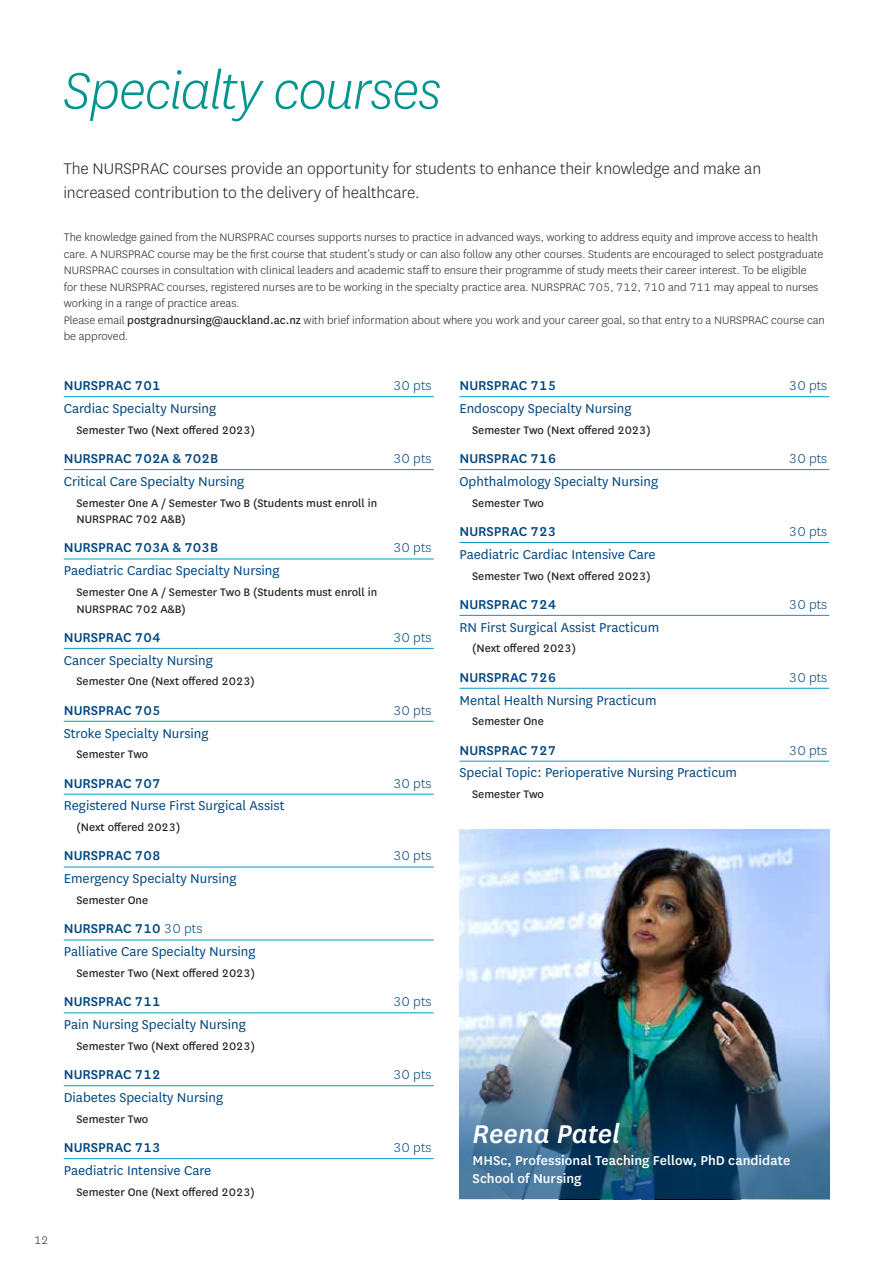
<style>
.page{position:relative;width:893px;height:1263px;background:#fff}
.page>*{position:absolute;margin:0;border:0;box-sizing:border-box;transform-origin:0 0}
.t1{font:italic 300 60px "National";letter-spacing:-.025em;color:#00958f}
.t2{font:italic 500 30px "National";color:#fff}
.t3{font:300 18px/24px "National";letter-spacing:-.005em;color:#231f20}
.t4{font:15px/22.8px "National";color:#00467f}
.t5{font:500 15px "National";color:#00467f}
.t6{font:300 15px "National";color:#00467f}
.t7{font:500 15px/18px "National";letter-spacing:.005em;color:#fff}
.t8{font:300 12.75px/16.5px "National";color:#231f20}
.t9{font:12.75px/16.5px "National";color:#231f20}
.s1{font-weight:400}
.s2{font-weight:500}
.s3{font-weight:300}
</style>
<div class="page">
<img style="left:459px;top:829px;width:370px;height:157px">
<img style="left:459px;top:986px;width:370px;height:213px">
<hr style="left:64px;top:396px;width:370px;height:1px;background:#009ac7">
<hr style="left:64px;top:469px;width:370px;height:1px;background:#009ac7">
<hr style="left:64px;top:559px;width:370px;height:1px;background:#009ac7">
<hr style="left:64px;top:648px;width:370px;height:1px;background:#009ac7">
<hr style="left:64px;top:721px;width:370px;height:1px;background:#009ac7">
<hr style="left:64px;top:794px;width:370px;height:1px;background:#009ac7">
<hr style="left:64px;top:867px;width:370px;height:1px;background:#009ac7">
<hr style="left:64px;top:940px;width:370px;height:1px;background:#009ac7">
<hr style="left:64px;top:1012px;width:370px;height:1px;background:#009ac7">
<hr style="left:64px;top:1085px;width:370px;height:1px;background:#009ac7">
<hr style="left:64px;top:1158px;width:370px;height:1px;background:#009ac7">
<hr style="left:459px;top:396px;width:370px;height:1px;background:#009ac7">
<hr style="left:459px;top:469px;width:370px;height:1px;background:#009ac7">
<hr style="left:459px;top:542px;width:370px;height:1px;background:#009ac7">
<hr style="left:459px;top:615px;width:370px;height:1px;background:#009ac7">
<hr style="left:459px;top:688px;width:370px;height:1px;background:#009ac7">
<hr style="left:459px;top:761px;width:370px;height:1px;background:#009ac7">
<h1 class="t1" style="left:63px;top:54px;width:380px">Specialty courses</h1>
<p class="t8" style="left:34px;top:1231px;width:16px">12</p>
<h3 class="t3" style="left:63px;top:156px;width:699px">The NURSPRAC courses provide an opportunity for students to enhance their knowledge and make an increased contribution to the delivery of healthcare.</h3>
<p class="t8" style="left:64px;top:229px;width:762px">The knowledge gained from the NURSPRAC courses supports nurses to practice in advanced ways, working to address equity and improve access to health care. A NURSPRAC course may be the first course that student’s study or can also follow any other courses. Students are encouraged to select postgraduate NURSPRAC courses in consultation with clinical leaders and academic staff to ensure their programme of study meets their career interest. To be eligible<br>for these NURSPRAC courses, registered nurses are to be working in the specialty practice area. NURSPRAC 705, 712, 710 and 711 may appeal to nurses working in a range of practice areas.<br>Please email <span class="s1">postgradnursing@auckland.ac.nz</span> with brief information about where you work and your career goal, so that entry to a NURSPRAC course can be approved.</p>
<p class="t5" style="left:64px;top:375px;width:98px">NURSPRAC 701</p>
<p class="t6" style="left:393px;top:376px;width:40px">30 pts</p>
<p class="t4" style="left:64px;top:396px;width:154px">Cardiac Specialty Nursing</p>
<p class="t9" style="left:77px;top:421px;width:180px">Semester Two (Next offered 2023)</p>
<p class="t5" style="left:64px;top:448px;width:156px">NURSPRAC 702A &amp; 702B</p>
<p class="t6" style="left:393px;top:449px;width:40px">30 pts</p>
<p class="t4" style="left:64px;top:469px;width:182px">Critical Care Specialty Nursing</p>
<p class="t9" style="left:77px;top:494px;width:302px">Semester One A / Semester Two B (Students must enroll in<br>NURSPRAC 702 A&amp;B)</p>
<p class="t5" style="left:64px;top:538px;width:156px">NURSPRAC 703A &amp; 703B</p>
<p class="t6" style="left:393px;top:538px;width:40px">30 pts</p>
<p class="t4" style="left:64px;top:559px;width:217px">Paediatric Cardiac Specialty Nursing</p>
<p class="t9" style="left:77px;top:583px;width:302px">Semester One A / Semester Two B (Students must enroll in<br>NURSPRAC 702 A&amp;B)</p>
<p class="t5" style="left:64px;top:627px;width:98px">NURSPRAC 704</p>
<p class="t6" style="left:393px;top:628px;width:40px">30 pts</p>
<p class="t4" style="left:64px;top:648px;width:151px">Cancer Specialty Nursing</p>
<p class="t9" style="left:77px;top:673px;width:180px">Semester One (Next offered 2023)</p>
<p class="t5" style="left:64px;top:700px;width:98px">NURSPRAC 705</p>
<p class="t6" style="left:393px;top:701px;width:40px">30 pts</p>
<p class="t4" style="left:64px;top:721px;width:146px">Stroke Specialty Nursing</p>
<p class="t9" style="left:77px;top:745px;width:73px">Semester Two</p>
<p class="t5" style="left:64px;top:773px;width:98px">NURSPRAC 707</p>
<p class="t6" style="left:393px;top:774px;width:40px">30 pts</p>
<p class="t4" style="left:64px;top:794px;width:222px">Registered Nurse First Surgical Assist</p>
<p class="t9" style="left:77px;top:818px;width:105px">(Next offered 2023)</p>
<p class="t5" style="left:64px;top:846px;width:98px">NURSPRAC 708</p>
<p class="t6" style="left:393px;top:846px;width:40px">30 pts</p>
<p class="t4" style="left:64px;top:867px;width:174px">Emergency Specialty Nursing</p>
<p class="t9" style="left:77px;top:891px;width:73px">Semester One</p>
<p class="t4" style="left:64px;top:917px;width:193px"><span class="s2">NURSPRAC 710</span> <span class="s3">30 pts<br></span>Palliative Care Specialty Nursing</p>
<p class="t9" style="left:77px;top:964px;width:180px">Semester Two (Next offered 2023)</p>
<p class="t5" style="left:64px;top:991px;width:98px">NURSPRAC 711</p>
<p class="t6" style="left:393px;top:992px;width:40px">30 pts</p>
<p class="t4" style="left:64px;top:1012px;width:184px">Pain Nursing Specialty Nursing</p>
<p class="t9" style="left:77px;top:1037px;width:180px">Semester Two (Next offered 2023)</p>
<p class="t5" style="left:64px;top:1064px;width:98px">NURSPRAC 712</p>
<p class="t6" style="left:393px;top:1065px;width:40px">30 pts</p>
<p class="t4" style="left:64px;top:1085px;width:161px">Diabetes Specialty Nursing</p>
<p class="t9" style="left:77px;top:1110px;width:73px">Semester Two</p>
<p class="t5" style="left:64px;top:1137px;width:98px">NURSPRAC 713</p>
<p class="t6" style="left:393px;top:1138px;width:40px">30 pts</p>
<p class="t4" style="left:64px;top:1158px;width:149px">Paediatric Intensive Care</p>
<p class="t9" style="left:77px;top:1183px;width:180px">Semester One (Next offered 2023)</p>
<p class="t5" style="left:459px;top:375px;width:98px">NURSPRAC 715</p>
<p class="t6" style="left:789px;top:376px;width:40px">30 pts</p>
<p class="t4" style="left:459px;top:396px;width:174px">Endoscopy Specialty Nursing</p>
<p class="t9" style="left:472px;top:421px;width:180px">Semester Two (Next offered 2023)</p>
<p class="t5" style="left:459px;top:448px;width:98px">NURSPRAC 716</p>
<p class="t6" style="left:789px;top:449px;width:40px">30 pts</p>
<p class="t4" style="left:459px;top:469px;width:200px">Ophthalmology Specialty Nursing</p>
<p class="t9" style="left:472px;top:494px;width:73px">Semester Two</p>
<p class="t5" style="left:459px;top:521px;width:98px">NURSPRAC 723</p>
<p class="t6" style="left:789px;top:522px;width:40px">30 pts</p>
<p class="t4" style="left:459px;top:542px;width:198px">Paediatric Cardiac Intensive Care</p>
<p class="t9" style="left:472px;top:567px;width:180px">Semester Two (Next offered 2023)</p>
<p class="t5" style="left:459px;top:594px;width:98px">NURSPRAC 724</p>
<p class="t6" style="left:789px;top:595px;width:40px">30 pts</p>
<p class="t4" style="left:459px;top:615px;width:201px">RN First Surgical Assist Practicum</p>
<p class="t9" style="left:472px;top:640px;width:105px">(Next offered 2023)</p>
<p class="t5" style="left:459px;top:667px;width:98px">NURSPRAC 726</p>
<p class="t6" style="left:789px;top:668px;width:40px">30 pts</p>
<p class="t4" style="left:459px;top:688px;width:199px">Mental Health Nursing Practicum</p>
<p class="t9" style="left:472px;top:712px;width:73px">Semester One</p>
<p class="t5" style="left:459px;top:740px;width:98px">NURSPRAC 727</p>
<p class="t6" style="left:789px;top:741px;width:40px">30 pts</p>
<p class="t4" style="left:459px;top:761px;width:279px">Special Topic: Perioperative Nursing Practicum</p>
<p class="t9" style="left:472px;top:785px;width:73px">Semester Two</p>
<h2 class="t2" style="left:472px;top:1114px;width:149px">Reena Patel</h2>
<p class="t7" style="left:472px;top:1151px;width:319px">MHSc, Professional Teaching Fellow, PhD candidate<br>School of Nursing</p>
</div>
